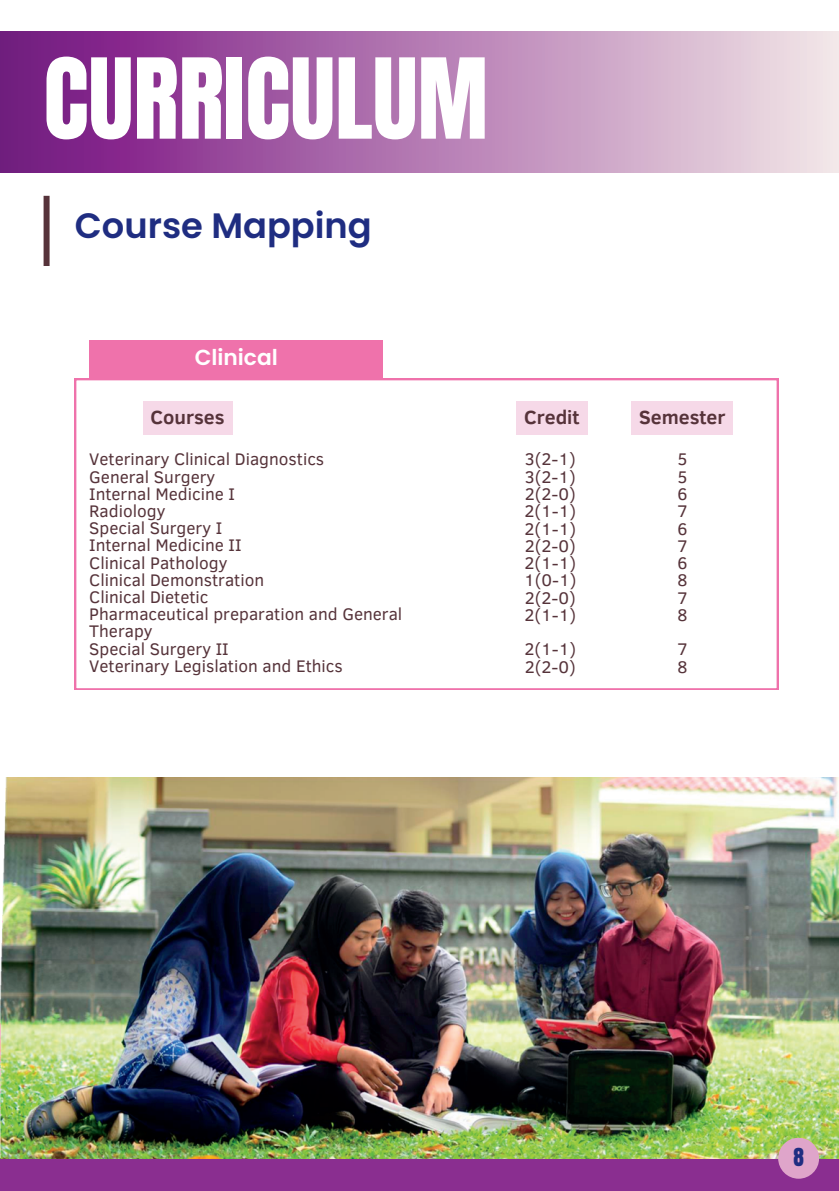
<style>
.page{position:relative;width:839px;height:1191px;background:#fff}
.page>*{position:absolute;margin:0;border:0;box-sizing:border-box;transform-origin:0 0}
.t1{font:94.6px "Anton";color:#fff}
.t2{font:600 35.2px "Poppins";color:#1f2d81}
.t3{font:600 21.8px "Poppins";color:#fff}
.t4{font:21.2px "Anton";color:#1f2d81}
.t5{font:700 19.6px "Clear Sans";color:#56333a}
.t6{font:17.2px "Clear Sans";color:#56333a}
</style>
<div class="page">
<div style="left:0;top:1158px;width:838px;height:33px;background:#8a2e90"></div>
<div style="left:0;top:32px;width:838px;height:140px;background:linear-gradient(to right,#74107e,#f3e4e7)"></div>
<div style="left:44px;top:196px;width:6px;height:70px;background:#56333a"></div>
<img style="left:0;top:778px;width:838px;height:381px">
<div style="left:778px;top:1138px;width:41px;height:41px;background:#dfa5ca;border-radius:50%"></div>
<div style="left:89px;top:341px;width:294px;height:38px;background:#ef72ab"></div>
<svg style="left:75px;top:379px;width:703px;height:310px"></svg>
<div style="left:143px;top:401px;width:89px;height:34px;background:#f6d9e8"></div>
<div style="left:516px;top:401px;width:71px;height:34px;background:#f6d9e8"></div>
<div style="left:631px;top:401px;width:102px;height:34px;background:#f6d9e8"></div>
<h2 class="t1" style="left:44px;top:31px;width:446px">CURRICULUM</h2>
<h3 class="t2" style="left:75px;top:201px;width:298px">Course Mapping</h3>
<h4 class="t3" style="left:195px;top:342px;width:85px">Clinical</h4>
<h4 class="t5" style="left:150px;top:403px;width:76px">Courses</h4>
<p class="t5" style="left:524px;top:403px;width:57px">Credit</p>
<p class="t5" style="left:639px;top:403px;width:88px">Semester</p>
<p class="t6" style="left:524px;top:447px;width:53px">3(2-1)</p>
<p class="t6" style="left:524px;top:464px;width:53px">3(2-1)</p>
<p class="t6" style="left:524px;top:482px;width:53px">2(2-0)</p>
<p class="t6" style="left:524px;top:499px;width:53px">2(1-1)</p>
<p class="t6" style="left:524px;top:516px;width:53px">2(1-1)</p>
<p class="t6" style="left:524px;top:533px;width:53px">2(2-0)</p>
<p class="t6" style="left:524px;top:551px;width:53px">2(1-1)</p>
<p class="t6" style="left:524px;top:568px;width:54px">1(0-1)</p>
<p class="t6" style="left:524px;top:585px;width:53px">2(2-0)</p>
<p class="t6" style="left:524px;top:602px;width:53px">2(1-1)</p>
<h4 class="t6" style="left:524px;top:637px;width:53px">2(1-1)</h4>
<p class="t6" style="left:524px;top:654px;width:53px">2(2-0)</p>
<p class="t6" style="left:89px;top:447px;width:236px">Veterinary Clinical Diagnostics</p>
<p class="t6" style="left:89px;top:464px;width:127px">General Surgery</p>
<p class="t6" style="left:89px;top:481px;width:147px">Internal Medicine I</p>
<p class="t6" style="left:89px;top:498px;width:78px">Radiology</p>
<p class="t6" style="left:89px;top:516px;width:134px">Special Surgery I</p>
<p class="t6" style="left:89px;top:533px;width:154px">Internal Medicine II</p>
<p class="t6" style="left:89px;top:550px;width:140px">Clinical Pathology</p>
<p class="t6" style="left:89px;top:567px;width:176px">Clinical Demonstration</p>
<p class="t6" style="left:89px;top:584px;width:121px">Clinical Dietetic</p>
<p class="t6" style="left:89px;top:602px;width:314px">Pharmaceutical preparation and General</p>
<p class="t6" style="left:89px;top:619px;width:65px">Therapy</p>
<p class="t6" style="left:89px;top:636px;width:141px">Special Surgery II</p>
<p class="t6" style="left:89px;top:653px;width:255px">Veterinary Legislation and Ethics</p>
<p class="t6" style="left:677px;top:447px;width:12px">5</p>
<p class="t6" style="left:677px;top:464px;width:12px">5</p>
<p class="t6" style="left:677px;top:482px;width:12px">6</p>
<p class="t6" style="left:677px;top:499px;width:12px">7</p>
<p class="t6" style="left:677px;top:516px;width:12px">6</p>
<p class="t6" style="left:677px;top:533px;width:12px">7</p>
<p class="t6" style="left:677px;top:551px;width:12px">6</p>
<p class="t6" style="left:677px;top:568px;width:12px">8</p>
<p class="t6" style="left:677px;top:585px;width:12px">7</p>
<p class="t6" style="left:677px;top:602px;width:12px">8</p>
<p class="t6" style="left:677px;top:637px;width:12px">7</p>
<p class="t6" style="left:677px;top:654px;width:12px">8</p>
<h1 class="t4" style="left:793px;top:1142px;width:12px">8</h1>
</div>
